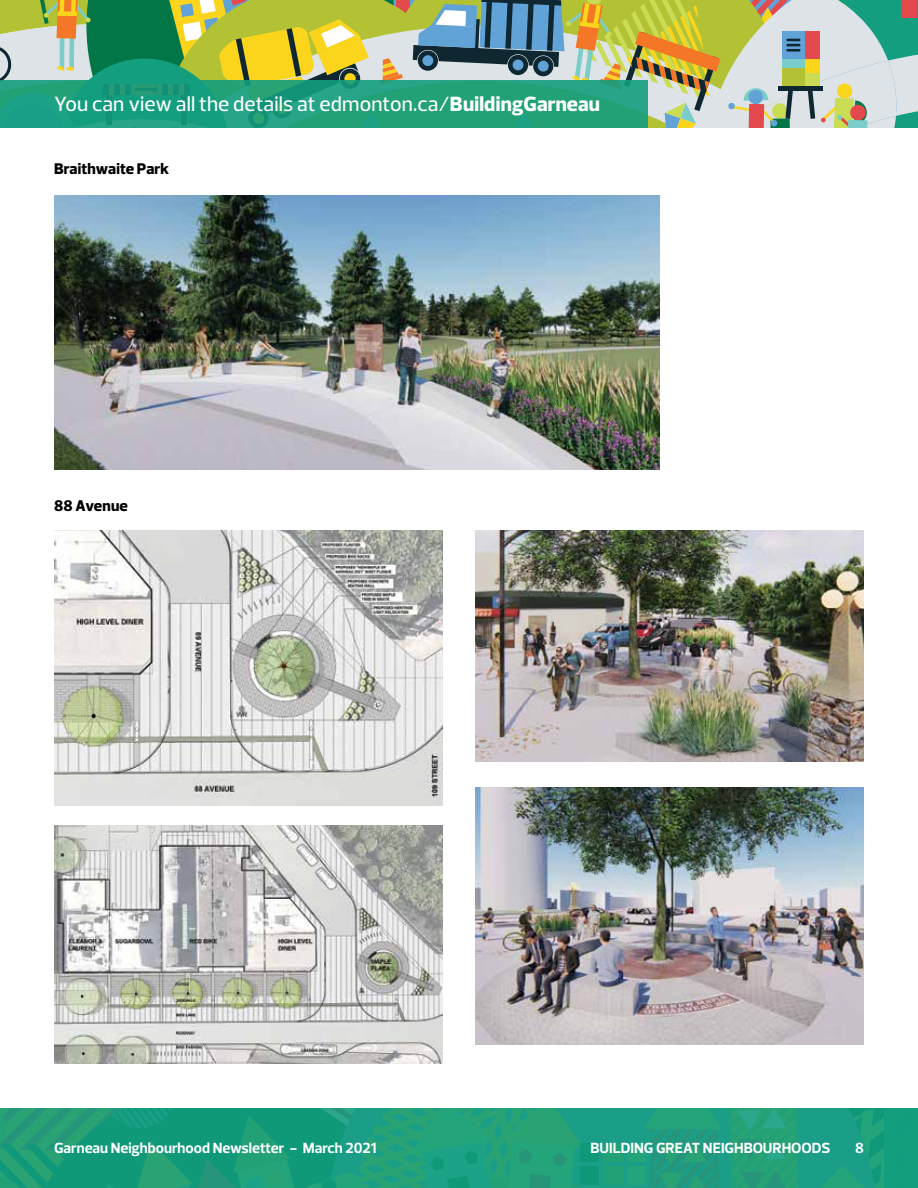
<style>
.page{position:relative;width:918px;height:1188px;background:#fff}
.page>*{position:absolute;margin:0;border:0;box-sizing:border-box;transform-origin:0 0}
.t1{font:500 21px "Prelo";letter-spacing:.005em;color:#fff}
.t2{font:800 15.75px "Prelo";letter-spacing:.005em;color:#000}
.t3{font:700 15px "Prelo";color:#fff}
.s1{font-weight:800}
</style>
<div class="page">
<svg style="left:0;top:0;width:918px;height:127px;background:#a5b680"></svg>
<div style="left:0;top:1108px;width:918px;height:80px;background:linear-gradient(to bottom,#1d9e7d,#1d9e7b)"></div>
<div style="left:885px;top:1108px;width:33px;height:80px;background:#129e7f"></div>
<svg style="left:0;top:80px;width:648px;height:47px;background:#1e9f7c"></svg>
<hr style="left:0;top:1108px;width:1px;height:80px;background:#129e7f">
<img style="left:54px;top:530px;width:388px;height:275px">
<img style="left:54px;top:825px;width:388px;height:239px">
<img style="left:476px;top:530px;width:388px;height:232px">
<img style="left:476px;top:788px;width:388px;height:257px">
<img style="left:54px;top:195px;width:606px;height:274px">
<h1 class="t1" style="left:54px;top:90px;width:548px">You can view all the details at edmonton.ca/<span class="s1">BuildingGarneau</span></h1>
<p class="t2" style="left:54px;top:159px;width:117px">Braithwaite Park</p>
<p class="t2" style="left:54px;top:495px;width:75px">88 Avenue</p>
<p class="t3" style="left:54px;top:1139px;width:324px">Garneau Neighbourhood Newsletter - March 2021</p>
<p class="t3" style="left:590px;top:1139px;width:241px">BUILDING GREAT NEIGHBOURHOODS</p>
<p class="t3" style="left:855px;top:1139px;width:10px">8</p>
</div>
